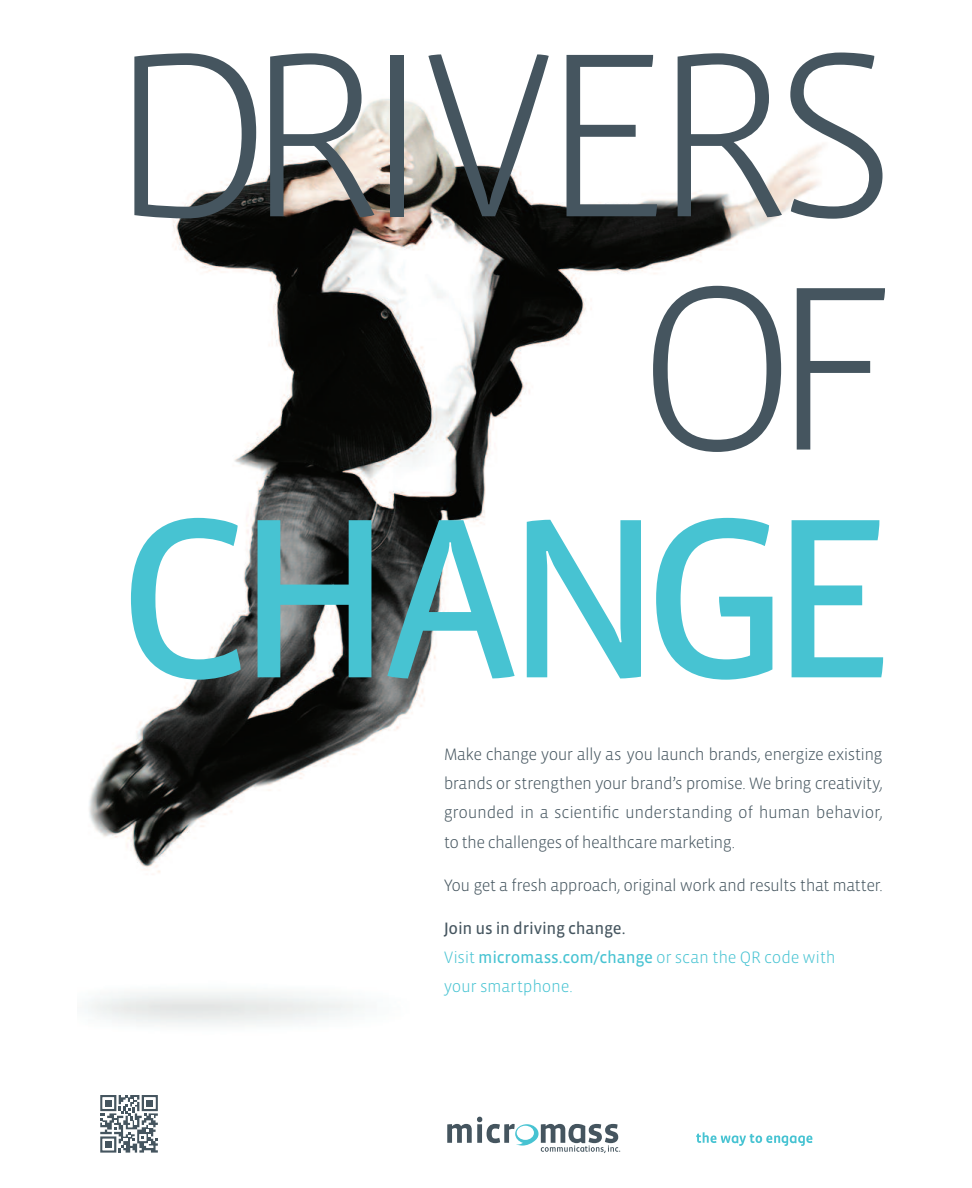
<style>
.page{position:relative;width:972px;height:1188px;background:#fff}
.page>*{position:absolute;margin:0;border:0;box-sizing:border-box;transform-origin:0 0}
.t1{font:239.4px/233.2px "Vista Sans OT Light+BLNLIP";letter-spacing:-.085em;color:#45555f;text-align:right}
.t2{font:233.1px "Vista Sans OT Reg+BFYHEO";letter-spacing:-.065em;color:#47c3d2}
.t3{font:16.95px/29.1px "Vista Sans OT Light+BLNLIP";letter-spacing:-.035em;color:#45555f;text-align:justify}
.t4{font:16.95px/29.1px "Vista Sans OT Light+BLNLIP";letter-spacing:-.015em;color:#47c3d2}
.t5{font:16.95px "Vista Sans OT Reg+BFYHEO";letter-spacing:-.02em;color:#45555f}
.s1{font-family:"Vista Sans OT Reg+BFYHEO"}
</style>
<div class="page">
<img style="left:88px;top:99px;width:736px;height:926px">
<svg style="left:696px;top:1132px;width:116px;height:14px"></svg>
<svg style="left:447px;top:140px;width:173px;height:1013px"></svg>
<svg style="left:100px;top:1095px;width:58px;height:58px"></svg>
<h1 class="t1" style="left:108px;top:17px;width:789px">DRIVERS<br>OF</h1>
<h2 class="t2" style="left:117px;top:461px;width:781px">CHANGE</h2>
<p class="t3" style="left:444px;top:740px;width:441px">Make change your ally as you launch brands, energize existing brands or strengthen your brand’s promise. We bring creativity, grounded in a scientific understanding of human behavior, to the challenges of healthcare marketing.</p>
<p class="t3" style="left:444px;top:870px;width:441px">You get a fresh approach, original work and results that matter.</p>
<p class="t5" style="left:444px;top:918px;width:183px">Join us in driving change.</p>
<p class="t4" style="left:444px;top:943px;width:394px">Visit <span class="s1">micromass.com/change</span> or scan the QR code with your smartphone.</p>
</div>
